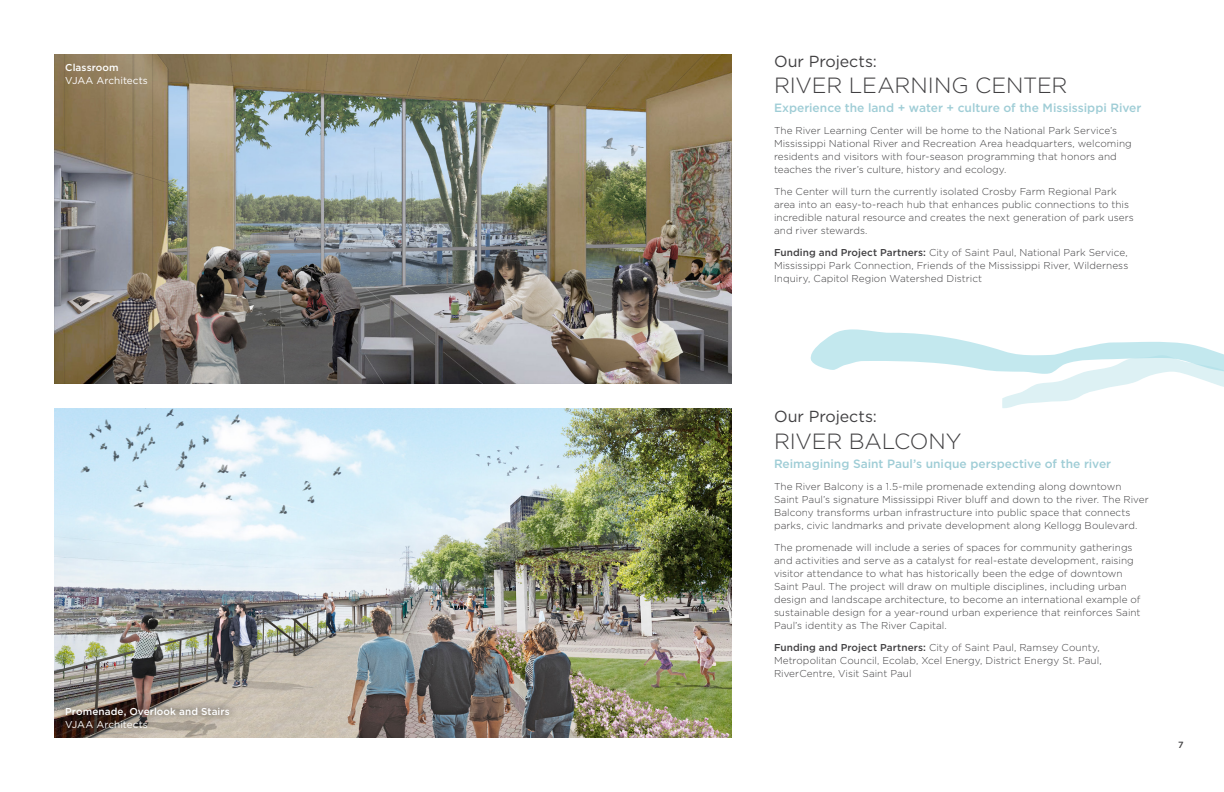
<style>
.page{position:relative;width:1224px;height:792px;background:#fff}
.page>*{position:absolute;margin:0;border:0;box-sizing:border-box;transform-origin:0 0}
.t1{font:300 22px "Gotham";letter-spacing:-.005em;color:#414042}
.t2{font:16px "Gotham";letter-spacing:-.005em;color:#414042}
.Paragraph_Style_4{font:500 12px "Gotham";color:#9fcdd6}
.t3{font:300 10px/13px "Gotham";letter-spacing:.005em;color:#414042}
.t4{font:500 10px "Gotham";letter-spacing:.01em;color:#fff}
.t5{font:10px "Gotham";letter-spacing:.005em;color:#fff}
.t6{font:500 9px "Gotham";color:#414042}
.s1{font-weight:500}
</style>
<div class="page">
<img style="left:54px;top:408px;width:678px;height:330px">
<img style="left:54px;top:54px;width:678px;height:330px">
<svg style="left:810px;top:329px;width:414px;height:79px"></svg>
<div style="left:56px;top:699px;width:183px;height:39px;background:#000;opacity:.5"></div>
<p class="t4" style="left:65px;top:61px;width:55px">Classroom</p>
<p class="t5" style="left:65px;top:74px;width:84px">VJAA Architects</p>
<p class="t4" style="left:65px;top:705px;width:166px">Promenade, Overlook and Stairs</p>
<p class="t5" style="left:65px;top:718px;width:84px">VJAA Architects</p>
<p class="t2" style="left:774px;top:51px;width:104px">Our Projects:</p>
<p class="t1" style="left:774px;top:72px;width:295px">RIVER LEARNING CENTER</p>
<p class="Paragraph_Style_4" style="left:774px;top:100px;width:369px">Experience the land + water + culture of the Mississippi River</p>
<p class="t3" style="left:774px;top:124px;width:359px">The River Learning Center will be home to the National Park Service’s Mississippi National River and Recreation Area headquarters, welcoming residents and visitors with four-season programming that honors and teaches the river’s culture, history and ecology.</p>
<p class="t3" style="left:774px;top:185px;width:361px">The Center will turn the currently isolated Crosby Farm Regional Park area into an easy-to-reach hub that enhances public connections to this incredible natural resource and creates the next generation of park users and river stewards.</p>
<p class="t3" style="left:774px;top:246px;width:356px;text-align:justify"><span class="s1">Funding and Project Partners:</span> City of Saint Paul, National Park Service, Mississippi Park Connection, Friends of the Mississippi River, Wilderness Inquiry, Capitol Region Watershed District</p>
<p class="t2" style="left:774px;top:407px;width:104px">Our Projects:</p>
<p class="t1" style="left:774px;top:427px;width:189px">RIVER BALCONY</p>
<p class="Paragraph_Style_4" style="left:774px;top:456px;width:339px">Reimagining Saint Paul’s unique perspective of the river</p>
<p class="t3" style="left:774px;top:479px;width:376px">The River Balcony is a 1.5-mile promenade extending along downtown Saint Paul’s signature Mississippi River bluff and down to the river. The River Balcony transforms urban infrastructure into public space that connects parks, civic landmarks and private development along Kellogg Boulevard.</p>
<p class="t3" style="left:774px;top:540px;width:368px">The promenade will include a series of spaces for community gatherings and activities and serve as a catalyst for real-estate development, raising visitor attendance to what has historically been the edge of downtown Saint Paul. The project will draw on multiple disciplines, including urban design and landscape architecture, to become an international example of sustainable design for a year-round urban experience that reinforces Saint Paul’s identity as The River Capital.</p>
<p class="t3" style="left:774px;top:640px;width:329px"><span class="s1">Funding and Project Partners:</span> City of Saint Paul, Ramsey County,<br>Metropolitan Council, Ecolab, Xcel Energy, District Energy St. Paul,<br>RiverCentre, Visit Saint Paul</p>
<p class="t6" style="left:1178px;top:739px;width:7px">7</p>
</div>
